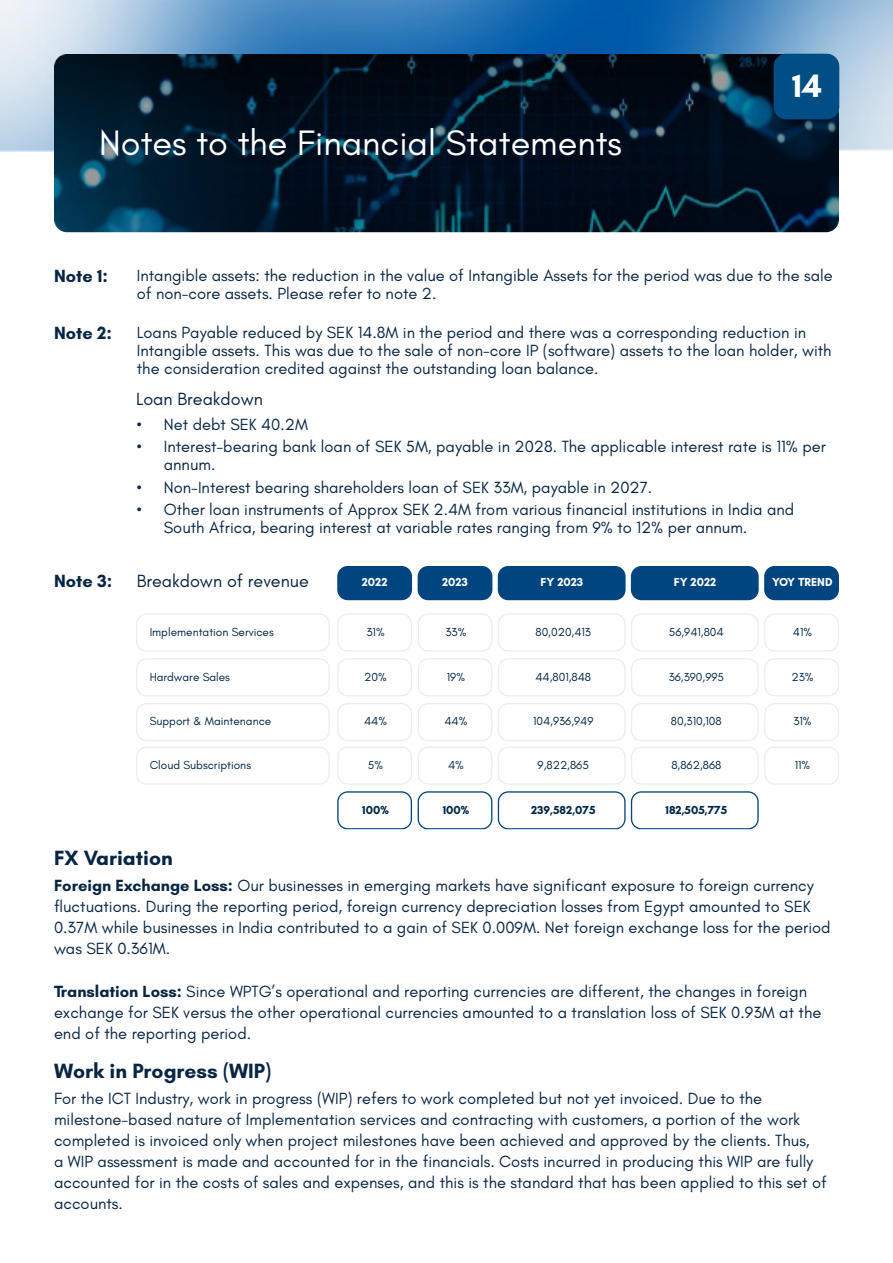
<style>
.page{position:relative;width:893px;height:1263px;background:#fff}
.page>*{position:absolute;margin:0;border:0;box-sizing:border-box;transform-origin:0 0}
.t1{font:36px "Glacial Indifference";color:#fff}
.t2{font:700 33px "Glacial Indifference";color:#fff}
.t3{font:700 21px "Glacial Indifference";color:#082543}
.t4{font:18px "Glacial Indifference";color:#082543}
.t5{font:700 18px "Glacial Indifference";color:#082543}
.t6{font:16.5px/21px "Glacial Indifference";color:#082543}
.t7{font:11.85px "Glacial Indifference";color:#002645}
.t8{font:700 11.85px "Glacial Indifference";color:#002645}
.t9{font:700 11.85px "Glacial Indifference";color:#fff}
.s1{font-weight:700}
</style>
<div class="page">
<img style="left:0;top:0;width:892px;height:152px">
<img style="left:54px;top:54px;width:785px;height:178px">
<div style="left:774px;top:54px;width:65px;height:65px;background:#014e85;border-radius:13px"></div>
<svg style="left:136px;top:613px;width:194px;height:39px"></svg>
<svg style="left:136px;top:658px;width:194px;height:38px"></svg>
<svg style="left:136px;top:703px;width:194px;height:82px"></svg>
<svg style="left:498px;top:791px;width:261px;height:38px"></svg>
<svg style="left:418px;top:613px;width:74px;height:39px"></svg>
<svg style="left:418px;top:658px;width:74px;height:38px"></svg>
<svg style="left:418px;top:703px;width:74px;height:82px"></svg>
<svg style="left:418px;top:791px;width:74px;height:38px"></svg>
<svg style="left:498px;top:613px;width:341px;height:39px"></svg>
<svg style="left:498px;top:658px;width:341px;height:38px"></svg>
<svg style="left:498px;top:703px;width:341px;height:82px"></svg>
<svg style="left:337px;top:613px;width:75px;height:39px"></svg>
<svg style="left:337px;top:658px;width:75px;height:38px"></svg>
<svg style="left:337px;top:703px;width:75px;height:82px"></svg>
<svg style="left:337px;top:791px;width:75px;height:38px"></svg>
<div style="left:418px;top:566px;width:74px;height:34px;background:#00457f"></div>
<div style="left:498px;top:566px;width:341px;height:34px;background:#00457f"></div>
<div style="left:337px;top:566px;width:75px;height:34px;background:#00457f"></div>
<p class="t1" style="left:99px;top:122px;width:524px">Notes to the Financial Statements</p>
<p class="t2" style="left:792px;top:65px;width:31px">14</p>
<p class="t5" style="left:54px;top:265px;width:56px">Note 1:</p>
<p class="t5" style="left:54px;top:322px;width:59px">Note 2:</p>
<p class="t5" style="left:54px;top:570px;width:60px">Note 3:</p>
<p class="t6" style="left:137px;top:267px;width:697px;line-height:18px">Intangible assets: the reduction in the value of Intangible Assets for the period was due to the sale of non-core assets. Please refer to note 2.</p>
<p class="t6" style="left:137px;top:324px;width:696px;line-height:18px">Loans Payable reduced by SEK 14.8M in the period and there was a corresponding reduction in<br>Intangible assets. This was due to the sale of non-core IP (software) assets to the loan holder, with the consideration credited against the outstanding loan balance.</p>
<p class="t6" style="left:137px;top:414px;width:173px">• Net debt SEK 40.2M</p>
<p class="t6" style="left:164px;top:438px;width:664px;line-height:18px;text-indent:-27px">• Interest-bearing bank loan of SEK 5M, payable in 2028. The applicable interest rate is 11% per annum.</p>
<p class="t6" style="left:137px;top:477px;width:517px">• Non-Interest bearing shareholders loan of SEK 33M, payable in 2027.</p>
<p class="t6" style="left:164px;top:501px;width:632px;line-height:18px;text-indent:-27px">• Other loan instruments of Approx SEK 2.4M from various financial institutions in India and<br>South Africa, bearing interest at variable rates ranging from 9% to 12% per annum.</p>
<p class="t4" style="left:136px;top:389px;width:128px">Loan Breakdown</p>
<p class="t4" style="left:137px;top:571px;width:174px">Breakdown of revenue</p>
<p class="t7" style="left:150px;top:625px;width:126px">Implementation Services</p>
<p class="t7" style="left:150px;top:670px;width:82px">Hardware Sales</p>
<p class="t7" style="left:150px;top:715px;width:123px">Support &amp; Maintenance</p>
<p class="t7" style="left:150px;top:758px;width:103px">Cloud Subscriptions</p>
<p class="t9" style="left:362px;top:574px;width:27px">2022</p>
<p class="t9" style="left:442px;top:574px;width:27px">2023</p>
<p class="t9" style="left:772px;top:574px;width:62px">YOY TREND</p>
<p class="t9" style="left:541px;top:574px;width:44px">FY 2023</p>
<p class="t9" style="left:674px;top:574px;width:44px">FY 2022</p>
<p class="t7" style="left:366px;top:625px;width:20px">31%</p>
<p class="t7" style="left:364px;top:670px;width:24px">20%</p>
<p class="t7" style="left:364px;top:715px;width:25px">44%</p>
<p class="t7" style="left:368px;top:758px;width:17px">5%</p>
<p class="t8" style="left:362px;top:802px;width:28px">100%</p>
<p class="t7" style="left:445px;top:625px;width:23px">33%</p>
<p class="t7" style="left:447px;top:670px;width:20px">19%</p>
<p class="t7" style="left:444px;top:715px;width:25px">44%</p>
<p class="t7" style="left:448px;top:758px;width:17px">4%</p>
<p class="t8" style="left:443px;top:802px;width:28px">100%</p>
<p class="t7" style="left:535px;top:625px;width:57px">80,020,413</p>
<p class="t7" style="left:535px;top:670px;width:57px">44,801,848</p>
<p class="t7" style="left:533px;top:715px;width:62px">104,936,949</p>
<p class="t7" style="left:538px;top:758px;width:53px">9,822,865</p>
<p class="t8" style="left:531px;top:802px;width:66px">239,582,075</p>
<p class="t7" style="left:669px;top:625px;width:56px">56,941,804</p>
<p class="t7" style="left:669px;top:670px;width:57px">36,390,995</p>
<p class="t7" style="left:671px;top:715px;width:52px">80,310,108</p>
<p class="t7" style="left:671px;top:758px;width:51px">8,862,868</p>
<p class="t8" style="left:665px;top:802px;width:63px">182,505,775</p>
<p class="t7" style="left:793px;top:625px;width:21px">41%</p>
<p class="t7" style="left:791px;top:670px;width:24px">23%</p>
<p class="t7" style="left:793px;top:715px;width:20px">31%</p>
<p class="t7" style="left:795px;top:758px;width:17px">11%</p>
<p class="t3" style="left:54px;top:845px;width:120px">FX Variation</p>
<p class="t6" style="left:54px;top:875px;width:778px"><span class="s1">Foreign Exchange Loss:</span> Our businesses in emerging markets have significant exposure to foreign currency fluctuations. During the reporting period, foreign currency depreciation losses from Egypt amounted to SEK 0.37M while businesses in India contributed to a gain of SEK 0.009M. Net foreign exchange loss for the period was SEK 0.361M.</p>
<p class="t6" style="left:54px;top:981px;width:769px"><span class="s1">Translation Loss:</span> Since WPTG’s operational and reporting currencies are different, the changes in foreign exchange for SEK versus the other operational currencies amounted to a translation loss of SEK 0.93M at the end of the reporting period.</p>
<p class="t3" style="left:54px;top:1058px;width:219px">Work in Progress (WIP)</p>
<p class="t6" style="left:54px;top:1088px;width:774px">For the ICT Industry, work in progress (WIP) refers to work completed but not yet invoiced. Due to the milestone-based nature of Implementation services and contracting with customers, a portion of the work completed is invoiced only when project milestones have been achieved and approved by the clients. Thus,<br>a WIP assessment is made and accounted for in the financials. Costs incurred in producing this WIP are fully accounted for in the costs of sales and expenses, and this is the standard that has been applied to this set of accounts.</p>
</div>
